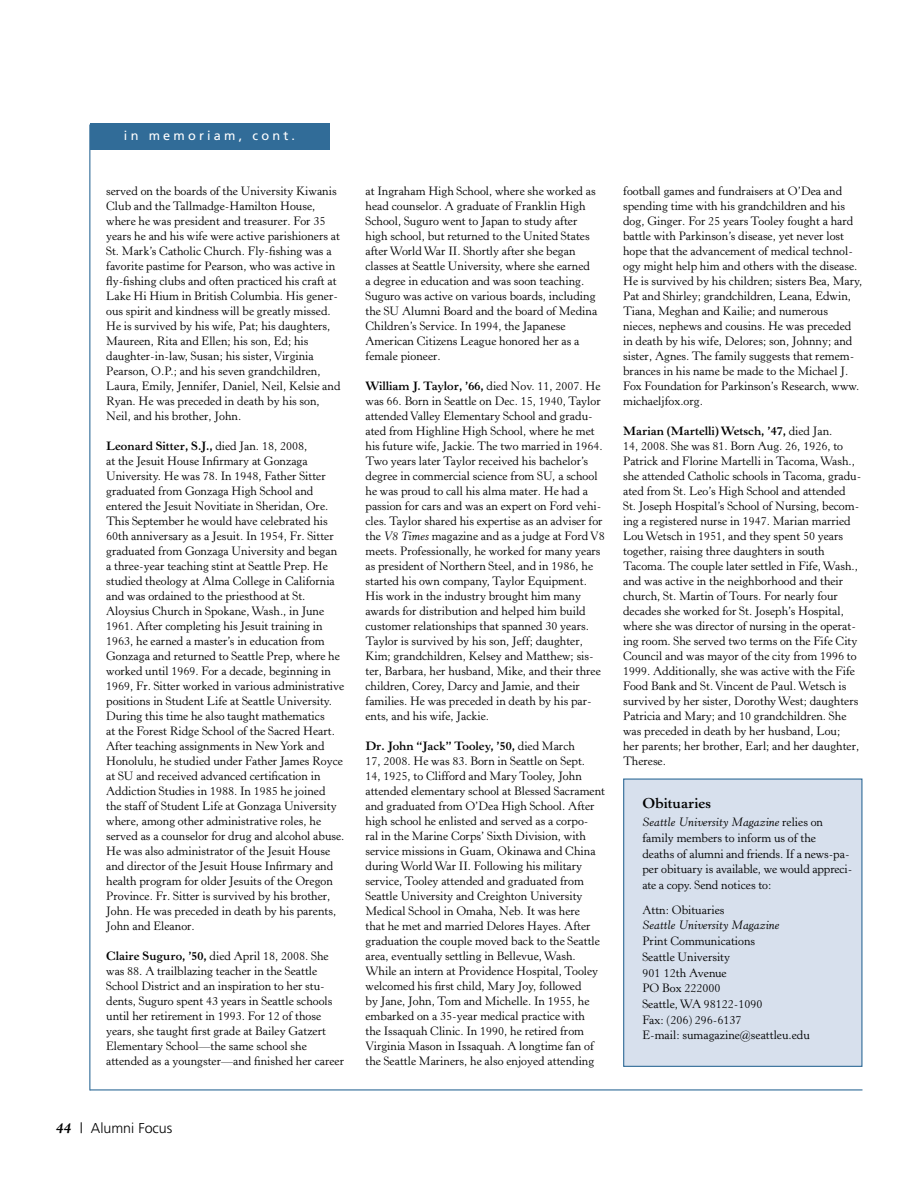
<style>
.page{position:relative;width:918px;height:1188px;background:#fff}
.page>*{position:absolute;margin:0;border:0;box-sizing:border-box;transform-origin:0 0}
.t1{font:300 14.25px "Frutiger";color:#000}
.t2{font:700 14.25px "Horley Old Style";color:#000}
.t3{font:12.75px "Frutiger";letter-spacing:.25em;color:#fff}
.t4{font:12px/15px "Horley Old Style";color:#000}
.t5{font:italic 12px "Horley Old Style";color:#000}
.s1{font-weight:700}
.s2{font-style:italic}
.s3{font-family:"Horley Old Style";font-weight:700;font-style:italic;font-size:15px}
</style>
<div class="page">
<hr style="left:89px;top:124px;width:1px;height:966px;background:#316c98">
<div style="left:90px;top:123px;width:239px;height:27px;background:#316c98"></div>
<hr style="left:90px;top:1089px;width:772px;height:1px;background:#316c98">
<div style="left:623px;top:778px;width:239px;height:289px;background:#d7e0ed;border:1px solid #316c98"></div>
<p class="t3" style="left:124px;top:128px;width:173px">in memoriam, cont.</p>
<p class="t4" style="left:106px;top:184px;width:236px">served on the boards of the University Kiwanis Club and the Tallmadge-Hamilton House, where he was president and treasurer. For 35 years he and his wife were active parishioners at St. Mark’s Catholic Church. Fly-fishing was a favorite pastime for Pearson, who was active in fly-fishing clubs and often practiced his craft at Lake Hi Hium in British Columbia. His gener&shy;ous spirit and kindness will be greatly missed.<br>He is survived by his wife, Pat; his daughters, Maureen, Rita and Ellen; his son, Ed; his daughter-in-law, Susan; his sister, Virginia Pearson, O.P.; and his seven grandchildren, Laura, Emily, Jennifer, Daniel, Neil, Kelsie and Ryan. He was preceded in death by his son, Neil, and his brother, John.</p>
<p class="t4" style="left:106px;top:439px;width:240px"><span class="s1">Leonard Sitter, S.J.,</span> died Jan. 18, 2008,<br>at the Jesuit House Infirmary at Gonzaga University. He was 78. In 1948, Father Sitter graduated from Gonzaga High School and entered the Jesuit Novitiate in Sheridan, Ore.<br>This September he would have celebrated his 60th anniversary as a Jesuit. In 1954, Fr. Sitter graduated from Gonzaga University and began a three-year teaching stint at Seattle Prep. He studied theology at Alma College in California and was ordained to the priesthood at St.<br>Aloysius Church in Spokane, Wash., in June 1961. After completing his Jesuit training in 1963, he earned a master’s in education from Gonzaga and returned to Seattle Prep, where he worked until 1969. For a decade, beginning in 1969, Fr. Sitter worked in various administrative positions in Student Life at Seattle University.<br>During this time he also taught mathematics<br>at the Forest Ridge School of the Sacred Heart.<br>After teaching assignments in New York and Honolulu, he studied under Father James Royce at SU and received advanced certification in Addiction Studies in 1988. In 1985 he joined<br>the staff of Student Life at Gonzaga University where, among other administrative roles, he served as a counselor for drug and alcohol abuse.<br>He was also administrator of the Jesuit House and director of the Jesuit House Infirmary and health program for older Jesuits of the Oregon Province. Fr. Sitter is survived by his brother, John. He was preceded in death by his parents, John and Eleanor.</p>
<p class="t4" style="left:106px;top:949px;width:239px"><span class="s1">Claire Suguro, ’50,</span> died April 18, 2008. She was 88. A trailblazing teacher in the Seattle School District and an inspiration to her stu&shy;dents, Suguro spent 43 years in Seattle schools until her retirement in 1993. For 12 of those years, she taught first grade at Bailey Gatzert Elementary School—the same school she attended as a youngster—and finished her career</p>
<p class="t4" style="left:366px;top:184px;width:233px">at Ingraham High School, where she worked as head counselor. A graduate of Franklin High School, Suguro went to Japan to study after high school, but returned to the United States after World War II. Shortly after she began classes at Seattle University, where she earned a degree in education and was soon teaching.<br>Suguro was active on various boards, including the SU Alumni Board and the board of Medina Children’s Service. In 1994, the Japanese American Citizens League honored her as a female pioneer.</p>
<p class="t4" style="left:366px;top:379px;width:241px"><span class="s1">William J. Taylor, ’66,</span> died Nov. 11, 2007. He was 66. Born in Seattle on Dec. 15, 1940, Taylor attended Valley Elementary School and gradu&shy;ated from Highline High School, where he met his future wife, Jackie. The two married in 1964.<br>Two years later Taylor received his bachelor’s degree in commercial science from SU, a school he was proud to call his alma mater. He had a passion for cars and was an expert on Ford vehi&shy;cles. Taylor shared his expertise as an adviser for the <span class="s2">V8 Times</span> magazine and as a judge at Ford V8 meets. Professionally, he worked for many years as president of Northern Steel, and in 1986, he started his own company, Taylor Equipment.<br>His work in the industry brought him many awards for distribution and helped him build customer relationships that spanned 30 years.<br>Taylor is survived by his son, Jeff; daughter, Kim; grandchildren, Kelsey and Matthew; sis&shy;ter, Barbara, her husband, Mike, and their three children, Corey, Darcy and Jamie, and their families. He was preceded in death by his par&shy;ents, and his wife, Jackie.</p>
<p class="t4" style="left:366px;top:739px;width:241px"><span class="s1">Dr. John “Jack” Tooley, ’50,</span> died March<br>17, 2008. He was 83. Born in Seattle on Sept.<br>14, 1925, to Clifford and Mary Tooley, John attended elementary school at Blessed Sacrament and graduated from O’Dea High School. After high school he enlisted and served as a corpo-<br>ral in the Marine Corps’ Sixth Division, with service missions in Guam, Okinawa and China during World War II. Following his military service, Tooley attended and graduated from Seattle University and Creighton University Medical School in Omaha, Neb. It was here<br>that he met and married Delores Hayes. After graduation the couple moved back to the Seattle area, eventually settling in Bellevue, Wash.<br>While an intern at Providence Hospital, Tooley welcomed his first child, Mary Joy, followed<br>by Jane, John, Tom and Michelle. In 1955, he embarked on a 35-year medical practice with<br>the Issaquah Clinic. In 1990, he retired from Virginia Mason in Issaquah. A longtime fan of the Seattle Mariners, he also enjoyed attending</p>
<p class="t4" style="left:623px;top:184px;width:241px">football games and fundraisers at O’Dea and spending time with his grandchildren and his dog, Ginger. For 25 years Tooley fought a hard battle with Parkinson’s disease, yet never lost hope that the advancement of medical technol&shy;ogy might help him and others with the disease.<br>He is survived by his children; sisters Bea, Mary, Pat and Shirley; grandchildren, Leana, Edwin, Tiana, Meghan and Kailie; and numerous nieces, nephews and cousins. He was preceded in death by his wife, Delores; son, Johnny; and sister, Agnes. The family suggests that remem&shy;brances in his name be made to the Michael J.<br>Fox Foundation for Parkinson’s Research, www. michaeljfox.org.</p>
<p class="t4" style="left:623px;top:424px;width:240px"><span class="s1">Marian (Martelli) Wetsch, ’47,</span> died Jan.<br>14, 2008. She was 81. Born Aug. 26, 1926, to Patrick and Florine Martelli in Tacoma, Wash., she attended Catholic schools in Tacoma, gradu&shy;ated from St. Leo’s High School and attended St. Joseph Hospital’s School of Nursing, becom&shy;ing a registered nurse in 1947. Marian married Lou Wetsch in 1951, and they spent 50 years together, raising three daughters in south Tacoma. The couple later settled in Fife, Wash., and was active in the neighborhood and their church, St. Martin of Tours. For nearly four decades she worked for St. Joseph’s Hospital, where she was director of nursing in the operat&shy;ing room. She served two terms on the Fife City Council and was mayor of the city from 1996 to 1999. Additionally, she was active with the Fife Food Bank and St. Vincent de Paul. Wetsch is survived by her sister, Dorothy West; daughters Patricia and Mary; and 10 grandchildren. She was preceded in death by her husband, Lou;<br>her parents; her brother, Earl; and her daughter, Therese.</p>
<p class="t2" style="left:642px;top:794px;width:70px">Obituaries</p>
<p class="t4" style="left:642px;top:814px;width:211px;line-height:15.8px"><span class="s2">Seattle University Magazine</span> relies on family members to inform us of the<br>deaths of alumni and friends. If a news-pa&shy;per obituary is available, we would appreci&shy;ate a copy. Send notices to:</p>
<p class="t4" style="left:642px;top:902px;width:84px">Attn: Obituaries</p>
<p class="t5" style="left:642px;top:918px;width:139px">Seattle University Magazine</p>
<p class="t4" style="left:642px;top:933px;width:169px;line-height:15.8px">Print Communications<br>Seattle University<br>901 12th Avenue<br>PO Box 222000<br>Seattle, WA 98122-1090<br>Fax: (206) 296-6137<br>E-mail: sumagazine@seattleu.edu</p>
<p class="t1" style="left:56px;top:1120px;width:118px"><span class="s3">44</span> | Alumni Focus</p>
</div>
